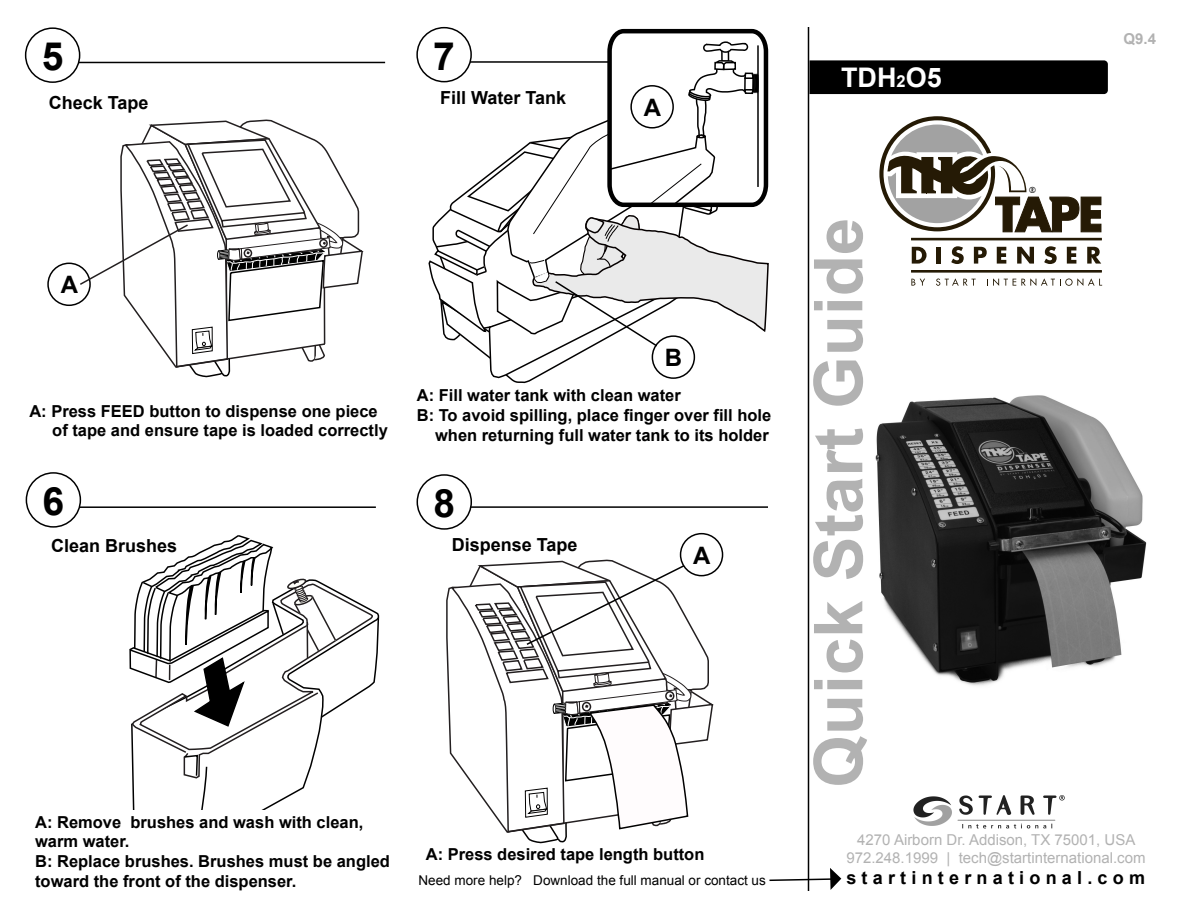
<style>
.page{position:relative;width:1188px;height:918px;background:#fff}
.page>*{position:absolute;margin:0;border:0;box-sizing:border-box;transform-origin:0 0}
.t1{font:700 67.5px "Arial";color:#b2b2b2}
.t2{font:700 39px "Arial";color:#000}
.t3{font:700 27px "Arial";color:#fff}
.t4{font:700 24px "Arial";color:#000}
.t5{font:700 18px "Arial";color:#000}
.t6{font:700 18px "Arial";letter-spacing:.29em;color:#000}
.t7{font:700 16.5px/19.8px "Arial";color:#000}
.t8{font:15px/18px "Arial";color:#b2b2b2;text-align:center}
.t9{font:700 15px "Arial";color:#b2b2b2}
.t10{font:13.5px "Arial";color:#000}
.t11{font:9.15px "Futura";color:#000}
.s1{font-size:16.5px}
</style>
<div class="page">
<hr style="left:51px;top:62px;width:334px;height:1px;background:#000">
<div style="left:26px;top:28px;width:54px;height:54px;background:#fff;border-radius:50%"></div>
<div style="left:25px;top:27px;width:55px;height:56px;border:2px solid #000;border-radius:50%"></div>
<img style="left:875px;top:395px;width:272px;height:291px">
<hr style="left:37px;top:506px;width:339px;height:2px;background:#000">
<div style="left:26px;top:473px;width:54px;height:54px;background:#fff;border-radius:50%"></div>
<div style="left:26px;top:472px;width:55px;height:56px;border:2px solid #000;border-radius:50%"></div>
<img style="left:913px;top:795px;width:152px;height:34px">
<svg style="left:769px;top:868px;width:72px;height:22px"></svg>
<hr style="left:443px;top:506px;width:325px;height:2px;background:#000">
<div style="left:417px;top:475px;width:54px;height:54px;background:#fff;border-radius:50%"></div>
<div style="left:417px;top:474px;width:55px;height:56px;border:2px solid #000;border-radius:50%"></div>
<div style="left:680px;top:533px;width:43px;height:43px;border:2px solid #000;border-radius:50%"></div>
<svg style="left:446px;top:559px;width:270px;height:285px"></svg>
<div style="left:47px;top:263px;width:44px;height:43px;border:2px solid #000;border-radius:50%"></div>
<svg style="left:78px;top:119px;width:286px;height:259px"></svg>
<div style="left:810px;top:60px;width:298px;height:34px;background:#000"></div>
<hr style="left:808px;top:27px;width:1px;height:864px;background:#000">
<svg style="left:129px;top:535px;width:251px;height:275px"></svg>
<svg style="left:428px;top:27px;width:341px;height:357px"></svg>
<hr style="left:911px;top:238px;width:191px;height:2px;background:#251a05">
<hr style="left:911px;top:270px;width:191px;height:3px;background:#251a05">
<svg style="left:912px;top:247px;width:15px;height:17px"></svg>
<hr style="left:937px;top:247px;width:4px;height:17px;background:#251a05">
<svg style="left:951px;top:246px;width:13px;height:18px"></svg>
<svg style="left:974px;top:247px;width:13px;height:17px"></svg>
<svg style="left:997px;top:247px;width:9px;height:17px"></svg>
<svg style="left:1017px;top:247px;width:17px;height:17px"></svg>
<svg style="left:1044px;top:246px;width:13px;height:18px"></svg>
<svg style="left:1067px;top:247px;width:9px;height:17px"></svg>
<svg style="left:1087px;top:247px;width:14px;height:17px"></svg>
<svg style="left:911px;top:279px;width:14px;height:7px"></svg>
<svg style="left:936px;top:278px;width:40px;height:8px"></svg>
<svg style="left:987px;top:278px;width:115px;height:8px"></svg>
<svg style="left:879px;top:116px;width:223px;height:117px"></svg>
<p class="t2" style="left:42px;top:31px;width:23px">5</p>
<p class="t5" style="left:49px;top:91px;width:101px">Check Tape</p>
<p class="t2" style="left:433px;top:30px;width:23px">7</p>
<p class="t5" style="left:440px;top:86px;width:128px">Fill Water Tank</p>
<p class="t4" style="left:644px;top:92px;width:19px">A</p>
<p class="t3" style="left:841px;top:60px;width:102px">TDH<span class="s1">2</span>O5</p>
<p class="t9" style="left:1124px;top:28px;width:34px">Q9.4</p>
<p class="t4" style="left:61px;top:269px;width:19px">A</p>
<p class="t7" style="left:52px;top:401px;width:337px;text-indent:-23px">A: Press FEED button to dispense one piece of tape and ensure tape is loaded correctly</p>
<p class="t2" style="left:43px;top:476px;width:23px">6</p>
<p class="t5" style="left:51px;top:533px;width:128px">Clean Brushes</p>
<p class="t7" style="left:35px;top:813px;width:356px">A: Remove brushes and wash with clean, warm water.<br>B: Replace brushes. Brushes must be angled toward the front of the dispenser.</p>
<p class="t4" style="left:665px;top:342px;width:19px">B</p>
<p class="t7" style="left:417px;top:386px;width:266px">A: Fill water tank with clean water</p>
<p class="t7" style="left:417px;top:406px;width:356px">B: To avoid spilling, place finger over fill hole</p>
<p class="t7" style="left:435px;top:426px;width:335px">when returning full water tank to its holder</p>
<p class="t2" style="left:433px;top:478px;width:23px">8</p>
<p class="t5" style="left:452px;top:533px;width:127px">Dispense Tape</p>
<p class="t4" style="left:693px;top:539px;width:19px">A</p>
<p class="t7" style="left:426px;top:845px;width:280px">A: Press desired tape length button</p>
<p class="t1" style="left:794px;top:788px;width:572px;rotate:-90deg">Quick Start Guide</p>
<p class="t11" style="left:1029px;top:185px;width:8px">®</p>
<p class="t8" style="left:846px;top:830px;width:301px">4270 Airborn Dr. Addison, TX 75001, USA<br>972.248.1999 | tech@startinternational.com</p>
<p class="t10" style="left:418px;top:871px;width:349px">Need more help? Download the full manual or contact us</p>
<p class="t6" style="left:846px;top:865px;width:300px">startinternational.com</p>
</div>
